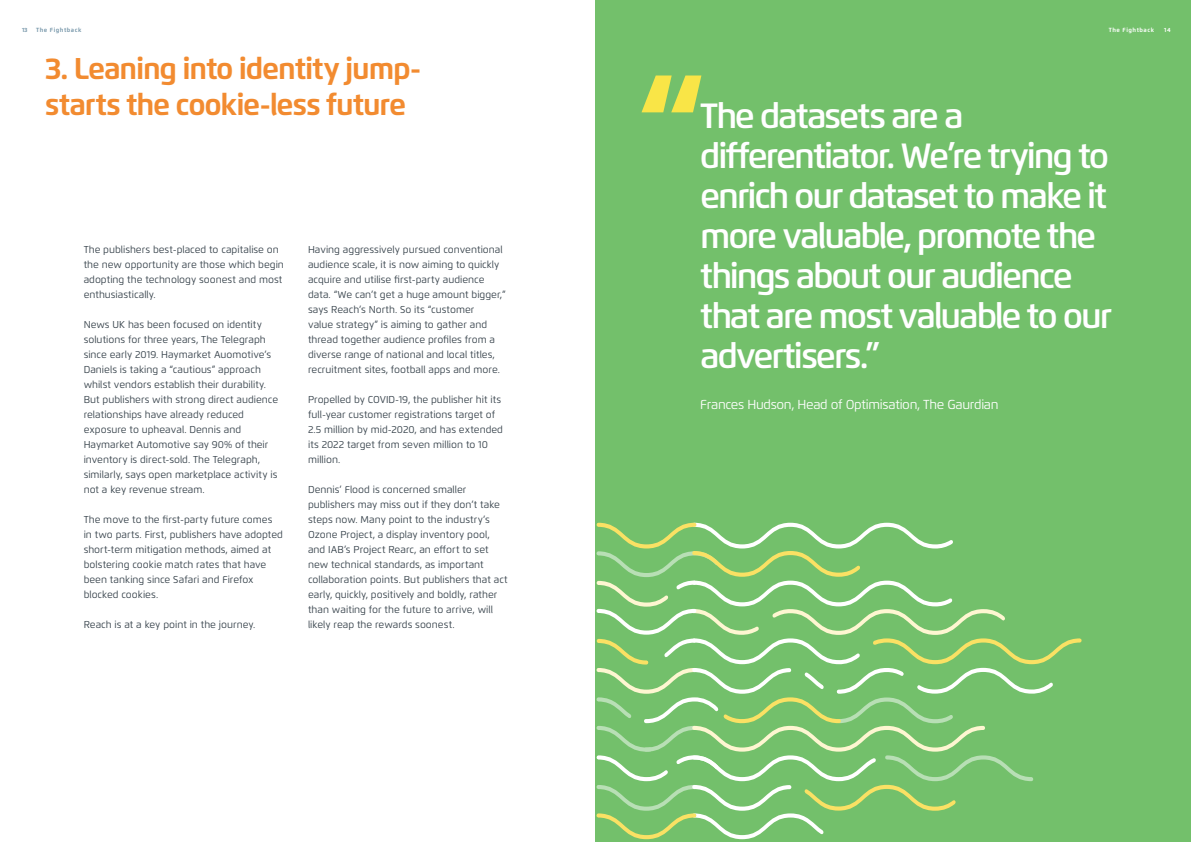
<style>
.page{position:relative;width:1191px;height:842px;background:#fff}
.page>*{position:absolute;margin:0;border:0;box-sizing:border-box;transform-origin:0 0}
.t1{font:600 35px/40px "Flexo";letter-spacing:-.06em;color:#fff}
.t2{font:700 30px/36px "Flexo";letter-spacing:-.04em;color:#f28b30}
.t3{font:13px "Flexo";letter-spacing:-.025em;color:#fff}
.t4{font:10px/15px "Flexo";color:#333f48}
.t5{font:700 6px "Flexo";letter-spacing:.09em;color:#7a99ac}
.t6{font:700 6px "Flexo";letter-spacing:.09em;color:#fff}
</style>
<div class="page">
<div style="left:595px;top:0;width:596px;height:842px;background:#73c06b"></div>
<svg style="left:596px;top:522px;width:486px;height:318px"></svg>
<svg style="left:641px;top:75px;width:60px;height:37px"></svg>
<p class="t5" style="left:22px;top:26px;width:7px">13</p>
<p class="t5" style="left:36px;top:26px;width:47px">The Fightback</p>
<p class="t6" style="left:1108px;top:26px;width:47px">The Fightback</p>
<p class="t6" style="left:1164px;top:26px;width:8px">14</p>
<h2 class="t2" style="left:45px;top:51px;width:378px">3. Leaning into identity jump&shy;starts the cookie-less future</h2>
<h1 class="t1" style="left:700px;top:95px;width:413px">The datasets are a differentiator. We’re trying to enrich our dataset to make it more valuable, promote the things about our audience that are most valuable to our advertisers.”</h1>
<h3 class="t3" style="left:700px;top:397px;width:300px">Frances Hudson, Head of Optimisation, The Gaurdian</h3>
<p class="t4" style="left:84px;top:242px;width:202px">The publishers best-placed to capitalise on the new opportunity are those which begin adopting the technology soonest and most enthusiastically.</p>
<p class="t4" style="left:84px;top:317px;width:196px">News UK has been focused on identity solutions for three years, The Telegraph since early 2019. Haymarket Auomotive’s Daniels is taking a “cautious” approach whilst vendors establish their durability.<br>But publishers with strong direct audience relationships have already reduced exposure to upheaval. Dennis and Haymarket Automotive say 90% of their inventory is direct-sold. The Telegraph, similarly, says open marketplace activity is not a key revenue stream.</p>
<p class="t4" style="left:84px;top:512px;width:201px">The move to the first-party future comes in two parts. First, publishers have adopted short-term mitigation methods, aimed at bolstering cookie match rates that have been tanking since Safari and Firefox blocked cookies.</p>
<p class="t4" style="left:84px;top:617px;width:173px">Reach is at a key point in the journey.</p>
<p class="t4" style="left:308px;top:242px;width:199px">Having aggressively pursued conventional audience scale, it is now aiming to quickly acquire and utilise first-party audience data. “We can’t get a huge amount bigger,” says Reach’s North. So its “customer<br>value strategy” is aiming to gather and thread together audience profiles from a diverse range of national and local titles, recruitment sites, football apps and more.</p>
<p class="t4" style="left:308px;top:392px;width:196px">Propelled by COVID-19, the publisher hit its full-year customer registrations target of 2.5 million by mid-2020, and has extended its 2022 target from seven million to 10 million.</p>
<p class="t4" style="left:308px;top:482px;width:201px">Dennis’ Flood is concerned smaller publishers may miss out if they don’t take steps now. Many point to the industry’s Ozone Project, a display inventory pool, and IAB’s Project Rearc, an effort to set new technical standards, as important collaboration points. But publishers that act early, quickly, positively and boldly, rather than waiting for the future to arrive, will likely reap the rewards soonest.</p>
</div>
